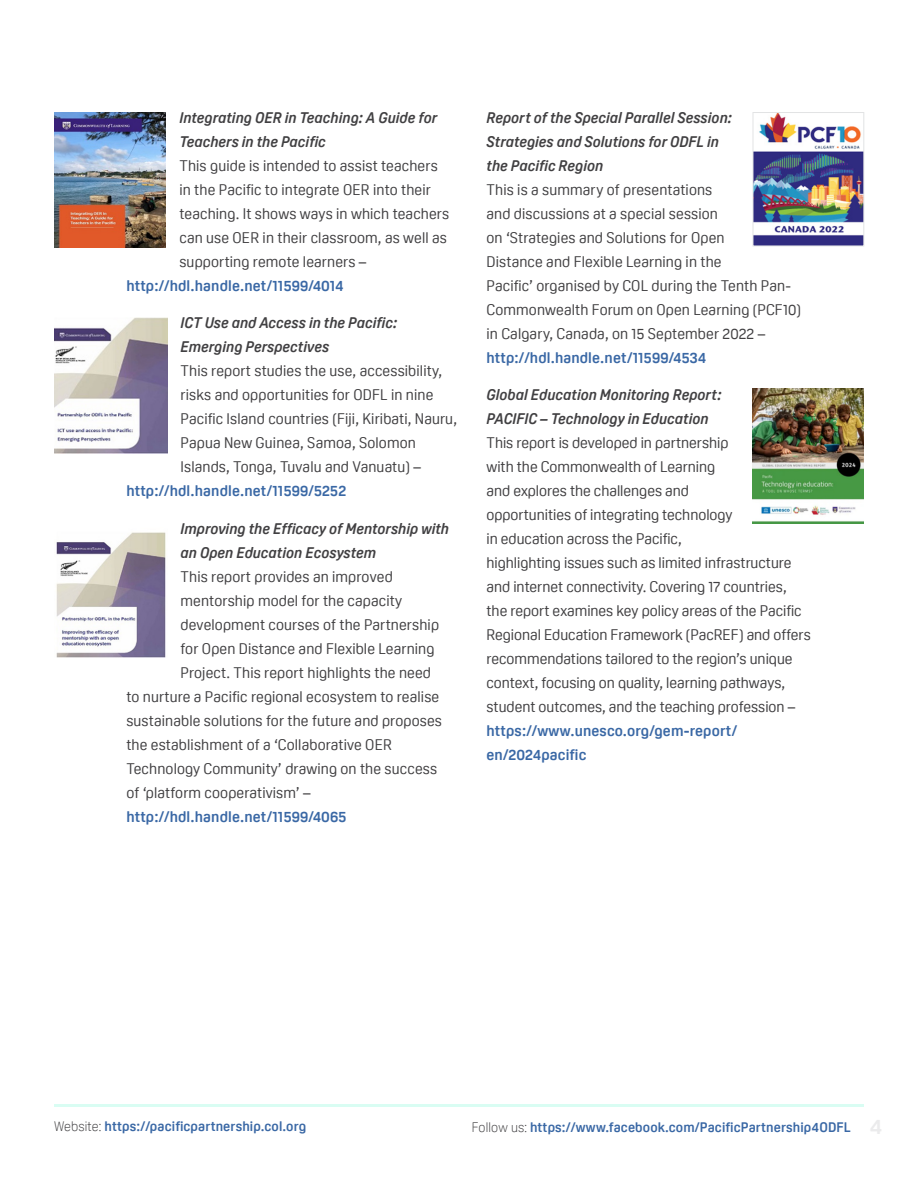
<style>
.page{position:relative;width:918px;height:1188px;background:#fff}
.page>*{position:absolute;margin:0;border:0;box-sizing:border-box;transform-origin:0 0}
.t1{font:15px/24px "Oscine";letter-spacing:.01em;color:#414042}
.t2{font:italic 700 15px/24px "Oscine";color:#414042}
.t3{font:700 15px/24px "Oscine";letter-spacing:.01em;color:#3a68a5}
.t4{font:700 13.5px "Oscine";letter-spacing:.01em;color:#3a68a5}
.s1{font-weight:300;color:#414042}
.s2{font-size:21px;color:#ebebec}
</style>
<div class="page">
<hr style="left:54px;top:1104px;width:810px;height:3px;background:#00f3b5">
<img style="left:56px;top:532px;width:110px;height:126px">
<img style="left:54px;top:318px;width:113px;height:136px">
<img style="left:54px;top:113px;width:112px;height:134px">
<img style="left:755px;top:114px;width:107px;height:130px">
<div style="left:753px;top:112px;width:111px;height:134px;border:1px solid #e2e3e4"></div>
<img style="left:752px;top:389px;width:112px;height:135px">
<p class="t2" style="left:179px;top:106px;width:259px">Integrating OER in Teaching: A Guide for<br>Teachers in the Pacific</p>
<p class="t1" style="left:179px;top:154px;width:271px">This guide is intended to assist teachers in the Pacific to integrate OER into their teaching. It shows ways in which teachers can use OER in their classroom, as well as supporting remote learners –</p>
<p class="t3" style="left:126px;top:274px;width:219px">http://hdl.handle.net/11599/4014</p>
<p class="t2" style="left:181px;top:311px;width:218px">ICT Use and Access in the Pacific:<br>Emerging Perspectives</p>
<p class="t1" style="left:181px;top:359px;width:278px">This report studies the use, accessibility, risks and opportunities for ODFL in nine Pacific Island countries (Fiji, Kiribati, Nauru, Papua New Guinea, Samoa, Solomon Islands, Tonga, Tuvalu and Vanuatu) –</p>
<p class="t3" style="left:126px;top:479px;width:222px">http://hdl.handle.net/11599/5252</p>
<p class="t2" style="left:181px;top:517px;width:270px">Improving the Efficacy of Mentorship with an Open Education Ecosystem</p>
<p class="t1" style="left:181px;top:565px;width:214px">This report provides an improved</p>
<p class="t1" style="left:181px;top:589px;width:223px">mentorship model for the capacity</p>
<p class="t1" style="left:181px;top:613px;width:260px">development courses of the Partnership</p>
<p class="t1" style="left:181px;top:637px;width:256px">for Open Distance and Flexible Learning</p>
<p class="t1" style="left:181px;top:661px;width:252px">Project. This report highlights the need</p>
<p class="t1" style="left:126px;top:685px;width:314px">to nurture a Pacific regional ecosystem to realise</p>
<p class="t1" style="left:126px;top:709px;width:317px">sustainable solutions for the future and proposes</p>
<p class="t1" style="left:126px;top:733px;width:267px">the establishment of a ‘Collaborative OER</p>
<p class="t1" style="left:126px;top:757px;width:312px">Technology Community’ drawing on the success</p>
<p class="t1" style="left:126px;top:781px;width:186px">of ‘platform cooperativism’ –</p>
<p class="t3" style="left:126px;top:805px;width:222px">http://hdl.handle.net/11599/4065</p>
<p class="t2" style="left:487px;top:106px;width:247px">Report of the Special Parallel Session:<br>Strategies and Solutions for ODFL in the Pacific Region</p>
<p class="t1" style="left:487px;top:178px;width:316px">This is a summary of presentations<br>and discussions at a special session<br>on ‘Strategies and Solutions for Open<br>Distance and Flexible Learning in the<br>Pacific’ organised by COL during the Tenth Pan-Commonwealth Forum on Open Learning (PCF10) in Calgary, Canada, on 15 September 2022 –</p>
<p class="t3" style="left:487px;top:346px;width:221px">http://hdl.handle.net/11599/4534</p>
<p class="t2" style="left:487px;top:383px;width:237px">Global Education Monitoring Report:<br>PACIFIC – Technology in Education</p>
<p class="t1" style="left:487px;top:431px;width:326px">This report is developed in partnership<br>with the Commonwealth of Learning<br>and explores the challenges and<br>opportunities of integrating technology<br>in education across the Pacific,<br>highlighting issues such as limited infrastructure and internet connectivity. Covering 17 countries, the report examines key policy areas of the Pacific Regional Education Framework (PacREF) and offers recommendations tailored to the region’s unique context, focusing on quality, learning pathways, student outcomes, and the teaching profession –</p>
<p class="t3" style="left:487px;top:719px;width:252px">https://www.unesco.org/gem-report/ en/2024pacific</p>
<p class="t4" style="left:54px;top:1118px;width:254px"><span class="s1">Website:</span> https://pacificpartnership.col.org</p>
<p class="t4" style="left:472px;top:1120px;width:412px"><span class="s1">Follow us:</span> https://www.facebook.com/PacificPartnership4ODFL <span class="s2">4</span></p>
</div>
